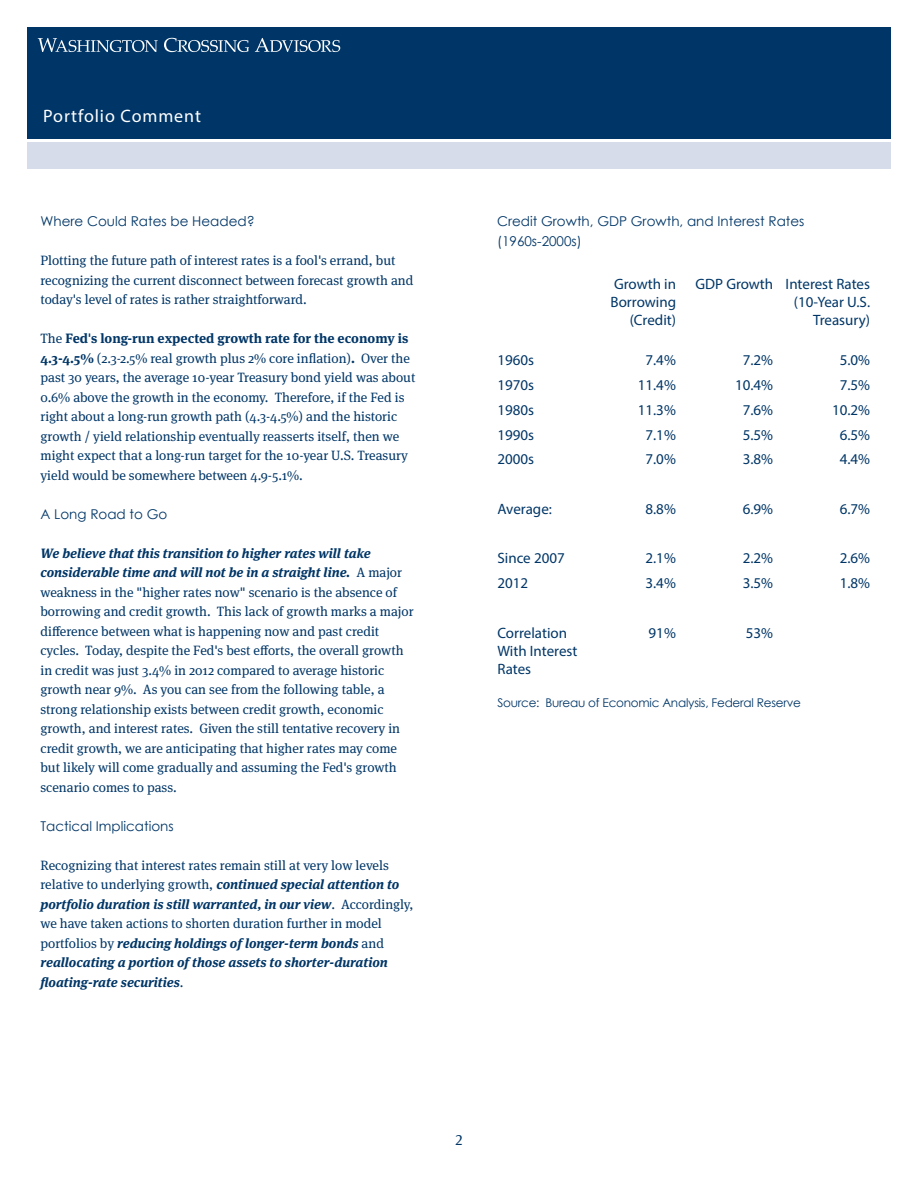
<style>
.page{position:relative;width:918px;height:1188px;background:#fff}
.page>*{position:absolute;margin:0;border:0;box-sizing:border-box;transform-origin:0 0}
.Header_Title{font:18px "Myriad Pro";letter-spacing:.05em;color:#fff}
.t1{font:15px/18px "Myriad Pro";color:#003667;text-align:right}
.t2{font:15px "Meta Serif OT";color:#003667}
.Left_Align_Body_Text{font:13.5px/19.5px "Meta Serif OT";color:#003667}
.Left_Align_Body_Text-2{font:italic 700 13.5px/19.5px "Meta Serif OT";color:#003667}
.Left_Align_Body_Text-3{font:13.5px "Century Gothic";color:#003667}
.t3{font:12px "Century Gothic";letter-spacing:-.02em;color:#003667}
.s1{font-weight:700}
.s2{font-weight:700;font-style:italic}
.s3{font-weight:400;font-style:normal}
</style>
<div class="page">
<div style="left:27px;top:27px;width:864px;height:111px;background:#003667"></div>
<div style="left:27px;top:142px;width:864px;height:26px;background:#d6dce9"></div>
<svg style="left:38px;top:38px;width:120px;height:14px"></svg>
<svg style="left:164px;top:38px;width:85px;height:14px"></svg>
<svg style="left:255px;top:38px;width:85px;height:14px"></svg>
<p class="Header_Title" style="left:43px;top:104px;width:159px">Portfolio Comment</p>
<p class="Left_Align_Body_Text-3" style="left:40px;top:212px;width:216px">Where Could Rates be Headed?</p>
<p class="Left_Align_Body_Text" style="left:40px;top:251px;width:374px">Plotting the future path of interest rates is a fool's errand, but recognizing the current disconnect between forecast growth and today's level of rates is rather straightforward.</p>
<p class="Left_Align_Body_Text" style="left:40px;top:329px;width:376px">The <span class="s1">Fed's long-run expected growth rate for the economy is 4.3-4.5%</span> (2.3-2.5% real growth plus 2% core inflation)<span class="s1">.</span> Over the past 30 years, the average 10-year Treasury bond yield was about 0.6% above the growth in the economy. Therefore, if the Fed is right about a long-run growth path (4.3-4.5%) and the historic growth / yield relationship eventually reasserts itself, then we might expect that a long-run target for the 10-year U.S. Treasury yield would be somewhere between 4.9-5.1%.</p>
<p class="Left_Align_Body_Text-3" style="left:40px;top:504px;width:128px">A Long Road to Go</p>
<p class="Left_Align_Body_Text" style="left:40px;top:543px;width:375px"><span class="s2">We believe that this transition to higher rates will take considerable time and will not be in a straight line.</span> A major weakness in the "higher rates now" scenario is the absence of borrowing and credit growth. This lack of growth marks a major difference between what is happening now and past credit cycles. Today, despite the Fed's best efforts, the overall growth in credit was just 3.4% in 2012 compared to average historic growth near 9%. As you can see from the following table, a strong relationship exists between credit growth, economic growth, and interest rates. Given the still tentative recovery in credit growth, we are anticipating that higher rates may come but likely will come gradually and assuming the Fed's growth scenario comes to pass.</p>
<p class="Left_Align_Body_Text-3" style="left:40px;top:816px;width:135px">Tactical Implications</p>
<p class="Left_Align_Body_Text-2" style="left:40px;top:855px;width:375px"><span class="s3">Recognizing that interest rates remain still at very low levels relative to underlying growth,</span> continued special attention to portfolio duration is still warranted, in our view<span class="s3">. Accordingly, we have taken actions to shorten duration further in model portfolios by</span> reducing holdings of longer-term bonds <span class="s3">and </span>reallocating a portion of those assets to shorter-duration floating-rate securities<span class="s3">.</span></p>
<p class="Left_Align_Body_Text-3" style="left:497px;top:212px;width:309px">Credit Growth, GDP Growth, and Interest Rates</p>
<p class="Left_Align_Body_Text-3" style="left:497px;top:231px;width:86px">(1960s-2000s)</p>
<p class="t1" style="left:611px;top:275px;width:67px">Growth in<br>Borrowing (Credit)</p>
<p class="t1" style="left:696px;top:275px;width:79px">GDP Growth</p>
<p class="t1" style="left:786px;top:275px;width:86px">Interest Rates (10-Year U.S.<br>Treasury)</p>
<p class="t1" style="left:497px;top:351px;width:38px">1960s</p>
<p class="t1" style="left:646px;top:351px;width:32px">7.4%</p>
<p class="t1" style="left:743px;top:351px;width:32px">7.2%</p>
<p class="t1" style="left:840px;top:351px;width:32px">5.0%</p>
<p class="t1" style="left:497px;top:376px;width:38px">1970s</p>
<p class="t1" style="left:638px;top:376px;width:40px">11.4%</p>
<p class="t1" style="left:735px;top:376px;width:40px">10.4%</p>
<p class="t1" style="left:840px;top:376px;width:32px">7.5%</p>
<p class="t1" style="left:497px;top:401px;width:38px">1980s</p>
<p class="t1" style="left:638px;top:401px;width:40px">11.3%</p>
<p class="t1" style="left:743px;top:401px;width:32px">7.6%</p>
<p class="t1" style="left:832px;top:401px;width:40px">10.2%</p>
<p class="t1" style="left:497px;top:425px;width:38px">1990s</p>
<p class="t1" style="left:646px;top:425px;width:32px">7.1%</p>
<p class="t1" style="left:743px;top:425px;width:32px">5.5%</p>
<p class="t1" style="left:840px;top:425px;width:32px">6.5%</p>
<p class="t1" style="left:497px;top:450px;width:38px">2000s</p>
<p class="t1" style="left:646px;top:450px;width:32px">7.0%</p>
<p class="t1" style="left:743px;top:450px;width:32px">3.8%</p>
<p class="t1" style="left:840px;top:450px;width:32px">4.4%</p>
<p class="t1" style="left:497px;top:500px;width:56px">Average:</p>
<p class="t1" style="left:646px;top:500px;width:32px">8.8%</p>
<p class="t1" style="left:743px;top:500px;width:32px">6.9%</p>
<p class="t1" style="left:840px;top:500px;width:32px">6.7%</p>
<p class="t1" style="left:497px;top:549px;width:69px">Since 2007</p>
<p class="t1" style="left:646px;top:549px;width:32px">2.1%</p>
<p class="t1" style="left:743px;top:549px;width:32px">2.2%</p>
<p class="t1" style="left:840px;top:549px;width:32px">2.6%</p>
<p class="t1" style="left:497px;top:574px;width:32px">2012</p>
<p class="t1" style="left:646px;top:574px;width:32px">3.4%</p>
<p class="t1" style="left:743px;top:574px;width:32px">3.5%</p>
<p class="t1" style="left:840px;top:574px;width:32px">1.8%</p>
<p class="t1" style="left:497px;top:623px;width:81px;text-align:left">Correlation<br>With Interest<br>Rates</p>
<p class="t1" style="left:649px;top:623px;width:29px">91%</p>
<p class="t1" style="left:746px;top:623px;width:29px">53%</p>
<p class="t3" style="left:497px;top:695px;width:305px">Source: Bureau of Economic Analysis, Federal Reserve</p>
<p class="t2" style="left:456px;top:1131px;width:8px">2</p>
</div>
